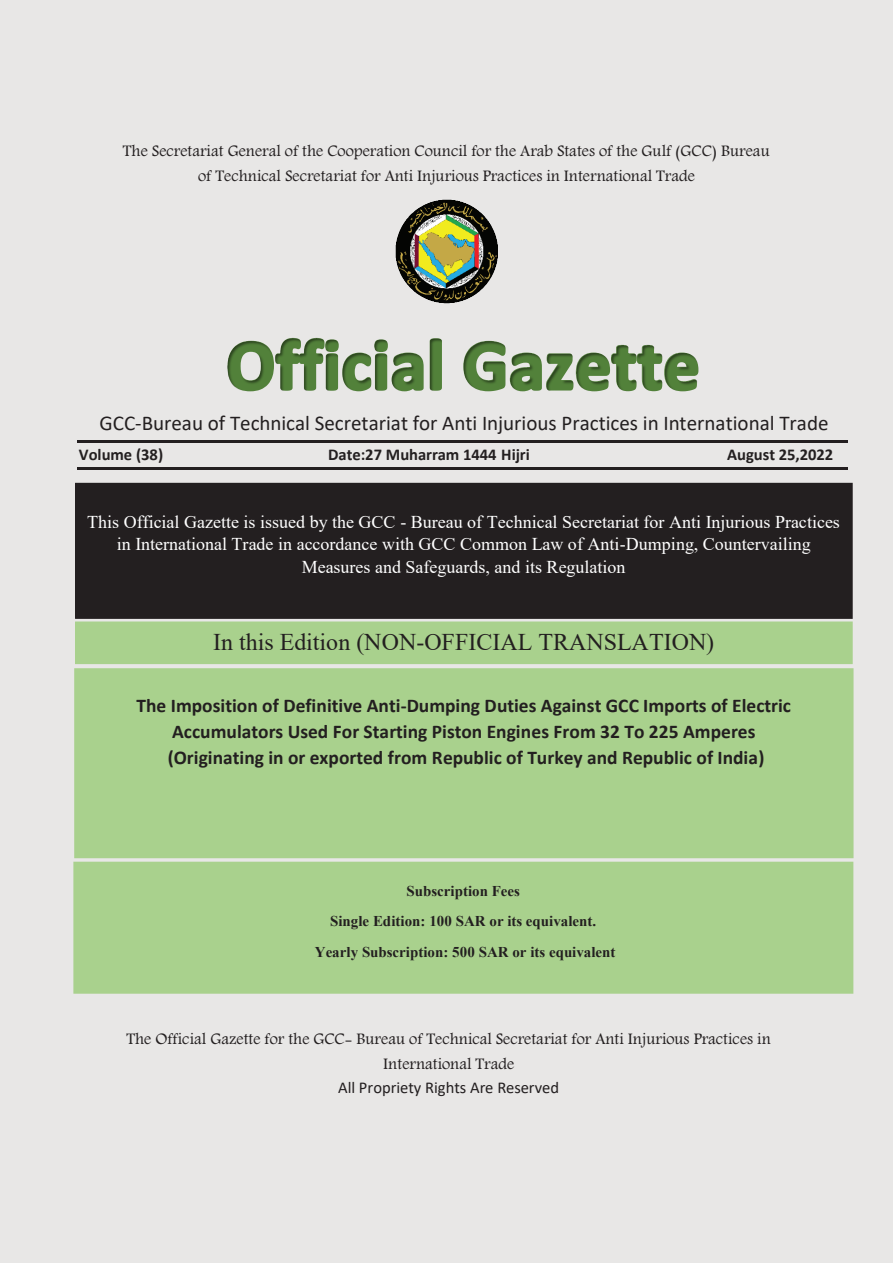
<style>
.page{position:relative;width:893px;height:1263px;background:#e8e7e6}
.page>*{position:absolute;margin:0;border:0;box-sizing:border-box;transform-origin:0 0}
.t1{font:24px "Times New Roman";color:#231f20}
.t2{font:21px "Calibri";color:#231f20}
.t3{font:700 19.5px/25.7px "Calibri";color:#231f20;text-align:center}
.t4{font:18px/22.6px "Times New Roman";color:#fff;text-align:center}
.t5{font:16.5px/25.2px "Andalus";color:#231f20;text-align:center}
.t6{font:700 16.5px "Calibri";letter-spacing:-.005em;color:#231f20}
.t7{font:16.5px "Calibri";color:#231f20}
.t8{font:700 15px/30.8px "Times New Roman";color:#231f20;text-align:center}
</style>
<div class="page">
<img style="left:395px;top:199px;width:103px;height:105px">
<img style="left:227px;top:337px;width:472px;height:55px">
<hr style="left:77px;top:441px;width:770px;height:2px;background:#231f20">
<hr style="left:77px;top:468px;width:770px;height:2px;background:#231f20">
<div style="left:76px;top:484px;width:776px;height:134px;background:#231f20"></div>
<div style="left:75px;top:483px;width:778px;height:136px;border:2px solid #231f20"></div>
<div style="left:76px;top:622px;width:776px;height:41px;background:#a9d18d"></div>
<div style="left:75px;top:621px;width:778px;height:43px;border:2px solid #a9d18d"></div>
<div style="left:75px;top:669px;width:778px;height:188px;background:#a9d18d"></div>
<div style="left:74px;top:668px;width:779px;height:190px;border:2px solid #a9d18d"></div>
<div style="left:74px;top:862px;width:779px;height:131px;background:#a9d18d"></div>
<div style="left:73px;top:862px;width:780px;height:132px;border:2px solid #a9d18d"></div>
<p class="t5" style="left:123px;top:139px;width:648px">The Secretariat General of the Cooperation Council for the Arab States of the Gulf (GCC) Bureau of Technical Secretariat for Anti Injurious Practices in International Trade</p>
<p class="t2" style="left:100px;top:409px;width:730px">GCC-Bureau of Technical Secretariat for Anti Injurious Practices in International Trade</p>
<p class="t6" style="left:79px;top:443px;width:86px">Volume (38)</p>
<p class="t6" style="left:328px;top:443px;width:203px">Date:27 Muharram 1444 Hijri</p>
<p class="t6" style="left:727px;top:443px;width:108px">August 25,2022</p>
<p class="t4" style="left:87px;top:510px;width:754px">This Official Gazette is issued by the GCC - Bureau of Technical Secretariat for Anti Injurious Practices in International Trade in accordance with GCC Common Law of Anti-Dumping, Countervailing<br>Measures and Safeguards, and its Regulation</p>
<h1 class="t1" style="left:213px;top:625px;width:503px">In this Edition (NON-OFFICIAL TRANSLATION(</h1>
<p class="t3" style="left:137px;top:693px;width:656px">The Imposition of Definitive Anti-Dumping Duties Against GCC Imports of Electric<br>Accumulators Used For Starting Piston Engines From 32 To 225 Amperes (Originating in or exported from Republic of Turkey and Republic of India(</p>
<p class="t8" style="left:315px;top:875px;width:302px">Subscription Fees<br>Single Edition: 100 SAR or its equivalent.<br>Yearly Subscription: 500 SAR or its equivalent</p>
<p class="t5" style="left:126px;top:1026px;width:646px">The Official Gazette for the GCC- Bureau of Technical Secretariat for Anti Injurious Practices in<br>International Trade</p>
<p class="t7" style="left:338px;top:1076px;width:223px">All Propriety Rights Are Reserved</p>
</div>
